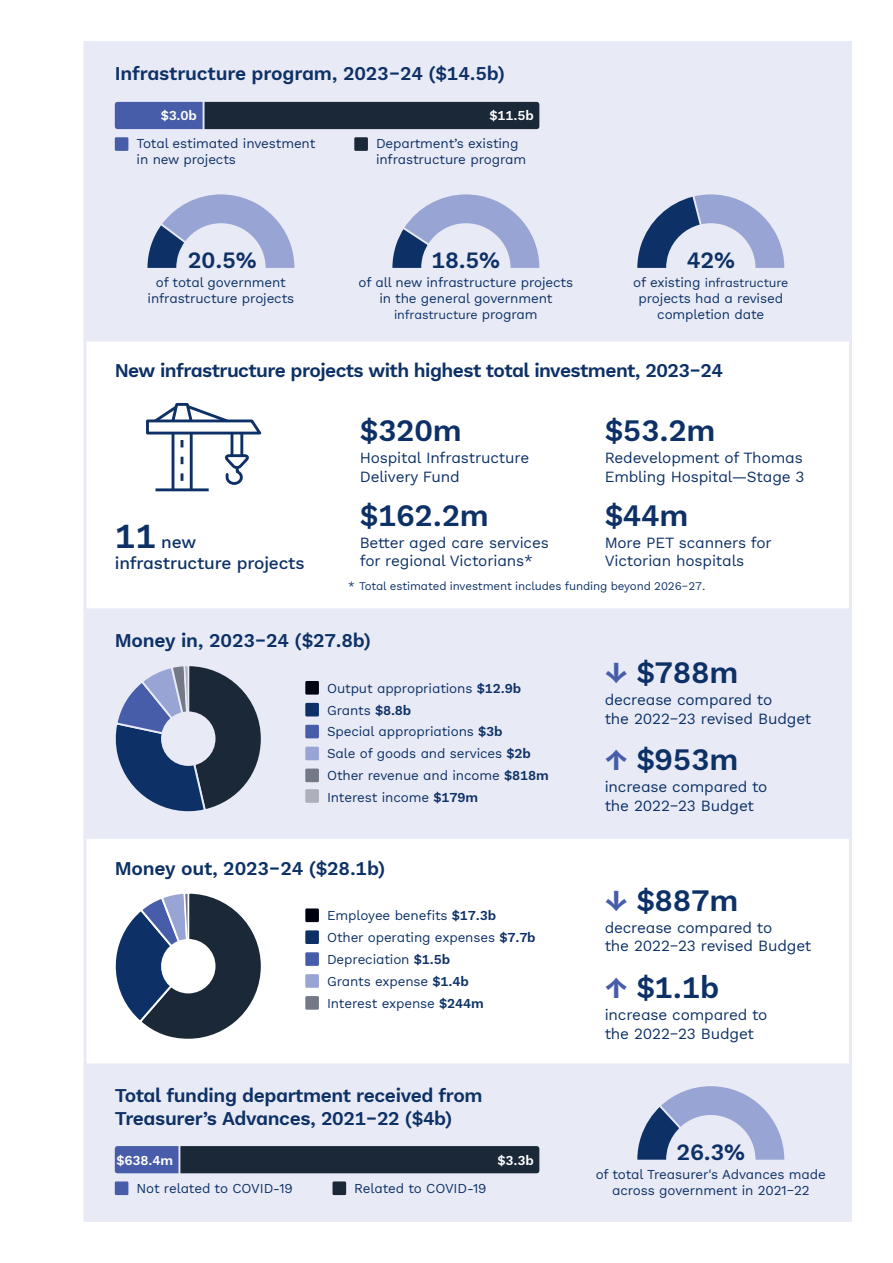
<style>
.page{position:relative;width:893px;height:1263px;background:#fff}
.page>*{position:absolute;margin:0;border:0;box-sizing:border-box;transform-origin:0 0}
.t1{font:600 30.75px "Work Sans";letter-spacing:-.01em;color:#0d3166}
.t2{font:600 23.1px "Work Sans";letter-spacing:-.01em;color:#0d3166}
.t3{font:600 19.2px/23.1px "Work Sans";letter-spacing:-.02em;color:#0d3166}
.t4{font:500 17.25px/20.7px "Work Sans";letter-spacing:-.01em;color:#0d3166}
.t5{font:15.3px/18.5px "Work Sans";letter-spacing:-.01em;color:#0d3166}
.t6{font:500 15px "Work Sans";color:#0d3166}
.t7{font:13.5px/21.9px "Work Sans";letter-spacing:-.01em;color:#0d3166;text-align:center}
.t8{font:600 13.5px "Work Sans";letter-spacing:-.01em;color:#fff}
.t9{font:12.45px "Work Sans";letter-spacing:-.01em;color:#0d3166}
.t10{font:500 12px "Work Sans";letter-spacing:-.01em;color:#0d3166}
.t11{font:11.55px "Work Sans";letter-spacing:-.01em;color:#0d3166}
.s1{font-size:13.5px}
.s2{font-weight:600;font-size:34.5px}
.s3{font-weight:600}
.s4{color:#475da9}
</style>
<div class="page">
<div style="left:85px;top:43px;width:765px;height:297px;background:#e8eaf5"></div>
<div style="left:84px;top:41px;width:768px;height:300px;border:3px solid #e8eaf5"></div>
<div style="left:85px;top:610px;width:765px;height:227px;background:#e8eaf5"></div>
<div style="left:85px;top:1065px;width:765px;height:155px;background:#e8eaf5"></div>
<div style="left:84px;top:1063px;width:768px;height:159px;border:3px solid #e8eaf5"></div>
<div style="left:84px;top:338px;width:768px;height:273px;border:3px solid #e8eaf5"></div>
<div style="left:84px;top:836px;width:768px;height:230px;border:3px solid #e8eaf5"></div>
<svg style="left:115px;top:893px;width:146px;height:146px"></svg>
<svg style="left:115px;top:666px;width:146px;height:146px"></svg>
<svg style="left:392px;top:194px;width:148px;height:74px"></svg>
<hr style="left:155px;top:488px;width:54px;height:3px;background:#0d3166">
<svg style="left:224px;top:453px;width:24px;height:32px"></svg>
<svg style="left:181px;top:457px;width:2px;height:7px"></svg>
<svg style="left:181px;top:473px;width:2px;height:8px"></svg>
<hr style="left:231px;top:433px;width:2px;height:23px;background:#0d3166">
<hr style="left:240px;top:433px;width:3px;height:23px;background:#0d3166">
<svg style="left:146px;top:403px;width:116px;height:44px"></svg>
<hr style="left:172px;top:433px;width:2px;height:57px;background:#0d3166">
<hr style="left:190px;top:433px;width:3px;height:57px;background:#0d3166">
<div style="left:115px;top:102px;width:424px;height:27px;background:#1b2838;border-radius:3px"></div>
<svg style="left:114px;top:101px;width:91px;height:29px;background:#5569af"></svg>
<div style="left:115px;top:1146px;width:424px;height:27px;background:#1b2838;border-radius:3px"></div>
<svg style="left:114px;top:1146px;width:66px;height:28px;background:#5165ad"></svg>
<div style="left:354px;top:137px;width:14px;height:14px;background:#1b2838"></div>
<div style="left:115px;top:137px;width:13px;height:14px;background:#475da9"></div>
<div style="left:305px;top:681px;width:14px;height:14px;background:#000212"></div>
<div style="left:305px;top:725px;width:14px;height:13px;background:#475da9"></div>
<div style="left:305px;top:768px;width:14px;height:14px;background:#737986"></div>
<div style="left:305px;top:789px;width:14px;height:14px;background:#adb0bb"></div>
<div style="left:305px;top:703px;width:14px;height:13px;background:#0d3166"></div>
<div style="left:305px;top:747px;width:14px;height:13px;background:#98a4d3"></div>
<div style="left:305px;top:908px;width:14px;height:14px;background:#000212"></div>
<div style="left:305px;top:952px;width:14px;height:14px;background:#475da9"></div>
<div style="left:305px;top:996px;width:14px;height:14px;background:#737986"></div>
<div style="left:305px;top:930px;width:14px;height:14px;background:#0d3166"></div>
<div style="left:305px;top:974px;width:14px;height:14px;background:#98a4d3"></div>
<div style="left:115px;top:1181px;width:13px;height:14px;background:#475da9"></div>
<div style="left:333px;top:1181px;width:13px;height:14px;background:#1b2838"></div>
<div style="left:161px;top:711px;width:54px;height:55px;background:#e8eaf5;border-radius:50%"></div>
<div style="left:161px;top:939px;width:54px;height:54px;background:#fff;border-radius:50%"></div>
<svg style="left:147px;top:194px;width:148px;height:74px"></svg>
<svg style="left:637px;top:194px;width:148px;height:74px"></svg>
<svg style="left:637px;top:1086px;width:148px;height:74px"></svg>
<p class="t3" style="left:115px;top:61px;width:392px">Infrastructure program, 2023‒24 ($14.5b)</p>
<p class="t8" style="left:161px;top:105px;width:38px">$3.0b</p>
<p class="t8" style="left:490px;top:105px;width:46px">$11.5b</p>
<p class="t7" style="left:137px;top:135px;width:180px;line-height:16.2px;text-align:left">Total estimated investment in new projects</p>
<p class="t7" style="left:376px;top:135px;width:152px;line-height:16.2px;text-align:left">Department’s existing infrastructure program</p>
<p class="t2" style="left:188px;top:243px;width:70px">20.5%</p>
<p class="t2" style="left:431px;top:242px;width:70px">18.5%</p>
<p class="t2" style="left:687px;top:242px;width:50px">42%</p>
<p class="t7" style="left:148px;top:274px;width:148px;line-height:16.2px">of total government infrastructure projects</p>
<p class="t7" style="left:359px;top:274px;width:216px;line-height:16.2px">of all new infrastructure projects in the general government</p>
<p class="t9" style="left:394px;top:306px;width:145px">infrastructure <span class="s1">program</span></p>
<p class="t9" style="left:633px;top:273px;width:157px"><span class="s1">of existing</span> infrastructure</p>
<p class="t7" style="left:639px;top:290px;width:146px;line-height:16.2px">projects had a revised completion date</p>
<p class="t3" style="left:115px;top:358px;width:610px">New infrastructure projects with highest total investment, 2023‒24</p>
<p class="t1" style="left:360px;top:407px;width:104px">$320m</p>
<p class="t5" style="left:360px;top:448px;width:171px">Hospital Infrastructure<br>Delivery Fund</p>
<p class="t1" style="left:360px;top:492px;width:131px">$162.2m</p>
<p class="t5" style="left:360px;top:533px;width:191px">Better aged care services for regional Victorians*</p>
<p class="t1" style="left:605px;top:407px;width:112px">$53.2m</p>
<p class="t5" style="left:605px;top:448px;width:201px">Redevelopment of Thomas<br>Embling Hospital—Stage 3</p>
<p class="t1" style="left:605px;top:492px;width:85px">$44m</p>
<p class="t5" style="left:605px;top:533px;width:169px">More PET scanners for<br>Victorian hospitals</p>
<p class="t4" style="left:115px;top:531px;width:191px"><span class="s2">11</span> new infrastructure projects</p>
<p class="t11" style="left:348px;top:577px;width:359px">* Total estimated investment includes funding beyond 2026‒27.</p>
<p class="t3" style="left:115px;top:628px;width:258px">Money in, 2023‒24 ($27.8b)</p>
<p class="t7" style="left:327px;top:677px;width:223px;text-align:left">Output appropriations <span class="s3">$12.9b<br></span>Grants <span class="s3">$8.8b<br></span>Special appropriations <span class="s3">$3b<br></span>Sale of goods and services <span class="s3">$2b<br></span>Other revenue and income <span class="s3">$818m<br></span>Interest income <span class="s3">$179m</span></p>
<p class="t3" style="left:115px;top:856px;width:272px">Money out, 2023‒24 ($28.1b)</p>
<p class="t7" style="left:327px;top:904px;width:210px;text-align:left">Employee benefits <span class="s3">$17.3b<br></span>Other operating expenses <span class="s3">$7.7b<br></span>Depreciation <span class="s3">$1.5b<br></span>Grants expense <span class="s3">$1.4b<br></span>Interest expense <span class="s3">$244m</span></p>
<p class="t3" style="left:115px;top:1083px;width:369px">Total funding department received from<br>Treasurer’s Advances, 2021‒22 ($4b)</p>
<p class="t8" style="left:116px;top:1150px;width:58px">$638.4m</p>
<p class="t8" style="left:498px;top:1150px;width:38px">$3.3b</p>
<p class="t8" style="left:503px;top:1150px;width:38px">$3.3b</p>
<p class="t1" style="left:605px;top:649px;width:135px"><span class="s4">↓</span> $788m</p>
<p class="t5" style="left:605px;top:690px;width:208px">decrease compared to<br>the 2022‒23 revised Budget</p>
<p class="t1" style="left:605px;top:736px;width:135px"><span class="s4">↑</span> $953m</p>
<p class="t5" style="left:605px;top:777px;width:164px">increase compared to the 2022‒23 Budget</p>
<p class="t1" style="left:605px;top:877px;width:135px"><span class="s4">↓</span> $887m</p>
<p class="t5" style="left:605px;top:918px;width:208px">decrease compared to<br>the 2022‒23 revised Budget</p>
<p class="t1" style="left:605px;top:964px;width:116px"><span class="s4">↑</span> $1.1b</p>
<p class="t5" style="left:605px;top:1005px;width:164px">increase compared to the 2022‒23 Budget</p>
<p class="t2" style="left:676px;top:1134px;width:70px">26.3%</p>
<p class="t7" style="left:596px;top:1166px;width:231px;line-height:16.2px">of total Treasurer's Advances made across government in 2021‒22</p>
<p class="t7" style="left:137px;top:1177px;width:158px">Not related to COVID-19</p>
<p class="t7" style="left:354px;top:1177px;width:134px">Related to COVID-19</p>
<p class="t10" style="left:106px;top:1186px;width:241px">Report on the 2023‒24 Budget Estimates</p>
<p class="t6" style="left:769px;top:1183px;width:19px">29</p>
</div>
